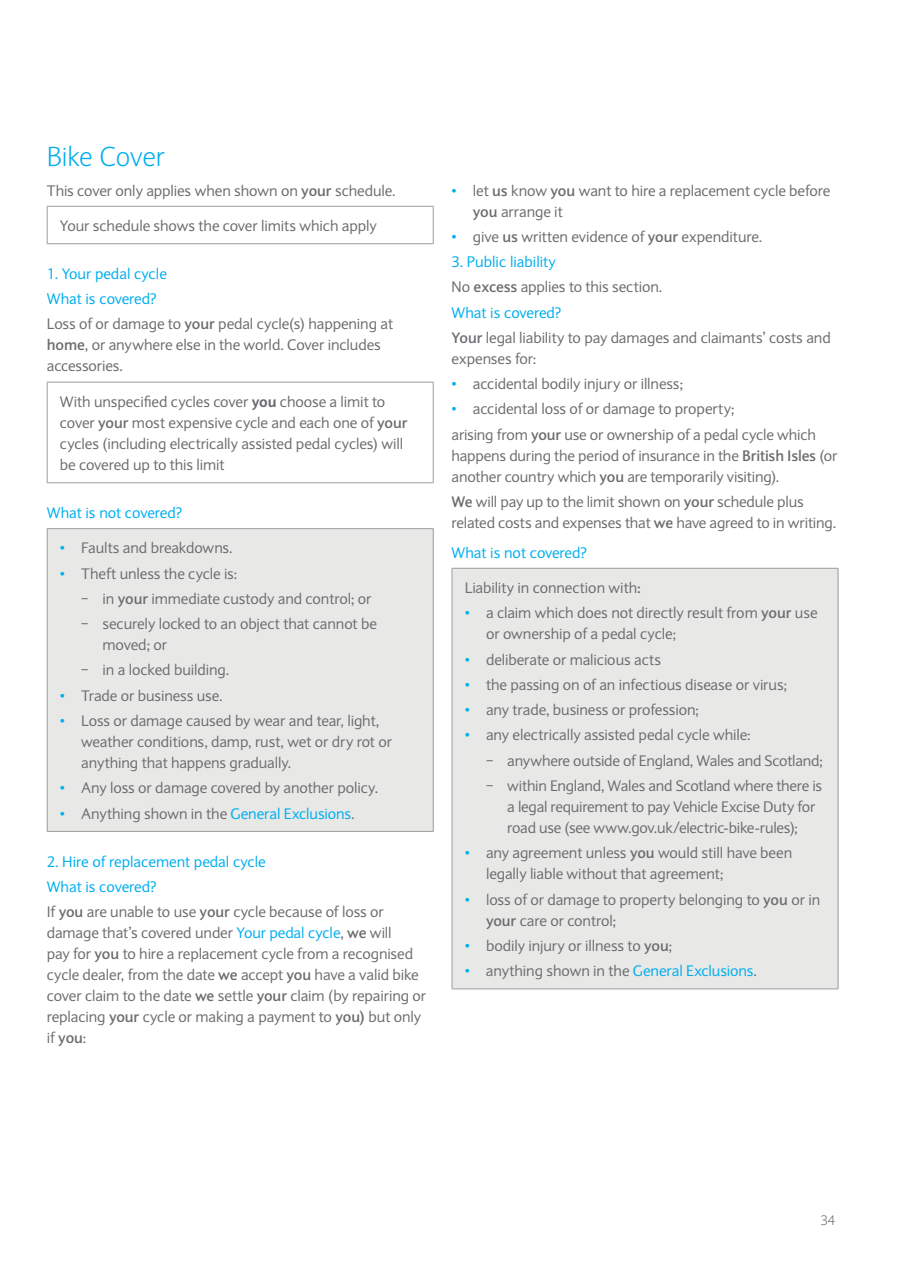
<style>
.page{position:relative;width:898px;height:1268px;background:#fff}
.page>*{position:absolute;margin:0;border:0;box-sizing:border-box;transform-origin:0 0}
.t1{font:300 27px "Expert Sans";color:#00aeef}
.t2{font:15px/21px "Expert Sans";letter-spacing:-.005em;color:#6c6d70}
.t3{font:15px/25.2px "Expert Sans";color:#00aeef}
.t4{font:300 13.5px "Expert Sans";color:#6c6d70}
.s1{font-weight:700}
.s2{color:#00aeef}
.s3{font-weight:800}
.s4{color:#6c6d70}
.s5{font-weight:700;color:#6c6d70}
</style>
<div class="page">
<hr style="left:47px;top:206px;width:386px;height:1px;background:#9b9fa1">
<hr style="left:47px;top:206px;width:1px;height:37px;background:#9b9fa1">
<hr style="left:432px;top:206px;width:1px;height:37px;background:#9b9fa1">
<hr style="left:47px;top:243px;width:386px;height:1px;background:#9b9fa1">
<hr style="left:47px;top:381px;width:386px;height:1px;background:#9b9fa1">
<hr style="left:47px;top:382px;width:1px;height:100px;background:#9b9fa1">
<hr style="left:432px;top:382px;width:1px;height:100px;background:#9b9fa1">
<hr style="left:47px;top:482px;width:386px;height:1px;background:#9b9fa1">
<div style="left:47px;top:528px;width:386px;height:303px;background:#e8e9e7"></div>
<hr style="left:47px;top:528px;width:386px;height:1px;background:#9b9fa1">
<hr style="left:47px;top:529px;width:1px;height:301px;background:#9b9fa1">
<hr style="left:432px;top:529px;width:1px;height:301px;background:#9b9fa1">
<hr style="left:47px;top:830px;width:386px;height:1px;background:#9b9fa1">
<div style="left:452px;top:568px;width:385px;height:420px;background:#e8e9e7"></div>
<hr style="left:451px;top:568px;width:387px;height:1px;background:#9b9fa1">
<hr style="left:451px;top:568px;width:1px;height:420px;background:#9b9fa1">
<hr style="left:837px;top:568px;width:1px;height:420px;background:#9b9fa1">
<hr style="left:451px;top:988px;width:387px;height:1px;background:#9b9fa1">
<h1 class="t1" style="left:47px;top:140px;width:120px">Bike Cover</h1>
<p class="t2" style="left:47px;top:180px;width:350px">This cover only applies when shown on <span class="s1">your</span> schedule.</p>
<p class="t2" style="left:60px;top:215px;width:318px">Your schedule shows the cover limits which apply</p>
<p class="t2" style="left:47px;top:261px;width:347px;line-height:25.2px"><span class="s2">1. Your pedal cycle<br>What is covered?<br></span>Loss of or damage to <span class="s1">your</span> pedal cycle(s) happening at</p>
<p class="t2" style="left:47px;top:334px;width:335px"><span class="s1">home</span>, or anywhere else in the world. Cover includes accessories.</p>
<p class="t2" style="left:60px;top:391px;width:349px">With unspecified cycles cover <span class="s3">you</span> choose a limit to cover <span class="s1">your</span> most expensive cycle and each one of <span class="s1">your </span>cycles (including electrically assisted pedal cycles) will be covered up to this limit</p>
<p class="t3" style="left:47px;top:500px;width:137px">What is not covered?</p>
<p class="t2" style="left:60px;top:537px;width:174px"><span class="s2">•</span> Faults and breakdowns.</p>
<p class="t2" style="left:81px;top:560px;width:297px;line-height:25.2px;text-indent:-21px"><span class="s2">•</span> Theft unless the cycle is:<br>− in <span class="s1">your</span> immediate custody and control; or − securely locked to an object that cannot be</p>
<p class="t2" style="left:81px;top:632px;width:149px;line-height:25.2px;text-indent:21px">moved; or<br>− in a locked building.</p>
<p class="t2" style="left:60px;top:684px;width:164px"><span class="s2">•</span> Trade or business use.</p>
<p class="t2" style="left:81px;top:710px;width:312px;text-indent:-21px"><span class="s2">•</span> Loss or damage caused by wear and tear, light, weather conditions, damp, rust, wet or dry rot or anything that happens gradually.</p>
<p class="t2" style="left:60px;top:777px;width:319px"><span class="s2">•</span> Any loss or damage covered by another policy.</p>
<p class="t2" style="left:60px;top:802px;width:296px"><span class="s2">•</span> Anything shown in the <span class="s2">General Exclusions</span>.</p>
<p class="t3" style="left:47px;top:848px;width:338px">2. Hire of replacement pedal cycle<br>What is covered?<br><span class="s4">If</span> <span class="s5">you</span> <span class="s4">are unable to use</span> <span class="s5">your</span> <span class="s4">cycle because of loss or</span></p>
<p class="t2" style="left:47px;top:921px;width:381px">damage that’s covered under <span class="s2">Your pedal cycle</span>, <span class="s1">we</span> will<br>pay for <span class="s1">you</span> to hire a replacement cycle from a recognised cycle dealer, from the date <span class="s1">we</span> accept <span class="s1">you</span> have a valid bike cover claim to the date <span class="s1">we</span> settle <span class="s1">your</span> claim (by repairing or replacing <span class="s1">your</span> cycle or making a payment to <span class="s1">you)</span> but only if <span class="s1">you</span>:</p>
<p class="t2" style="left:472px;top:179px;width:359px;text-indent:-21px"><span class="s2">•</span> let <span class="s1">us</span> know <span class="s1">you</span> want to hire a replacement cycle before <span class="s1">you</span> arrange it</p>
<p class="t2" style="left:451px;top:226px;width:312px"><span class="s2">•</span> give <span class="s1">us</span> written evidence of <span class="s1">your</span> expenditure.</p>
<p class="t2" style="left:451px;top:249px;width:380px;line-height:25.2px"><span class="s2">3. Public liability<br></span>No <span class="s1">excess</span> applies to this section.<br><span class="s2">What is covered?<br></span><span class="s1">Your</span> legal liability to pay damages and claimants’ costs and</p>
<p class="t2" style="left:451px;top:348px;width:86px">expenses for:</p>
<p class="t2" style="left:451px;top:373px;width:233px"><span class="s2">•</span> accidental bodily injury or illness;</p>
<p class="t2" style="left:451px;top:396px;width:365px;line-height:25.2px"><span class="s2">•</span> accidental loss of or damage to property;<br>arising from <span class="s1">your</span> use or ownership of a pedal cycle which</p>
<p class="t2" style="left:451px;top:444px;width:387px">happens during the period of insurance in the <span class="s1">British Isles</span> (or another country which <span class="s1">you</span> are temporarily visiting).</p>
<p class="t2" style="left:451px;top:491px;width:386px"><span class="s1">We</span> will pay up to the limit shown on <span class="s1">your</span> schedule plus related costs and expenses that <span class="s1">we</span> have agreed to in writing.</p>
<p class="t3" style="left:451px;top:539px;width:137px">What is not covered?</p>
<p class="t2" style="left:464px;top:577px;width:177px">Liability in connection with<span class="s1">:</span></p>
<p class="t2" style="left:486px;top:602px;width:333px;text-indent:-21px"><span class="s2">•</span> a claim which does not directly result from <span class="s1">your</span> use or ownership of a pedal cycle;</p>
<p class="t2" style="left:464px;top:648px;width:198px"><span class="s2">•</span> deliberate or malicious acts</p>
<p class="t2" style="left:464px;top:673px;width:323px"><span class="s2">•</span> the passing on of an infectious disease or virus;</p>
<p class="t2" style="left:464px;top:699px;width:235px"><span class="s2">•</span> any trade, business or profession;</p>
<p class="t2" style="left:486px;top:722px;width:338px;line-height:25.2px;text-indent:-21px"><span class="s2">•</span> any electrically assisted pedal cycle while:<br>− anywhere outside of England, Wales and Scotland; − within England, Wales and Scotland where there is</p>
<p class="t2" style="left:507px;top:795px;width:309px">a legal requirement to pay Vehicle Excise Duty for road use (see www.gov.uk/electric-bike-rules);</p>
<p class="t2" style="left:486px;top:842px;width:307px;text-indent:-21px"><span class="s2">•</span> any agreement unless <span class="s1">you</span> would still have been legally liable without that agreement;</p>
<p class="t2" style="left:486px;top:888px;width:335px;text-indent:-21px"><span class="s2">•</span> loss of or damage to property belonging to <span class="s1">you</span> or in <span class="s1">your</span> care or control;</p>
<p class="t2" style="left:464px;top:934px;width:209px"><span class="s2">•</span> bodily injury or illness to <span class="s1">you</span>;</p>
<p class="t2" style="left:464px;top:959px;width:293px"><span class="s2">•</span> anything shown in the <span class="s2">General Exclusions</span>.</p>
<p class="t4" style="left:820px;top:1211px;width:17px">34</p>
</div>
